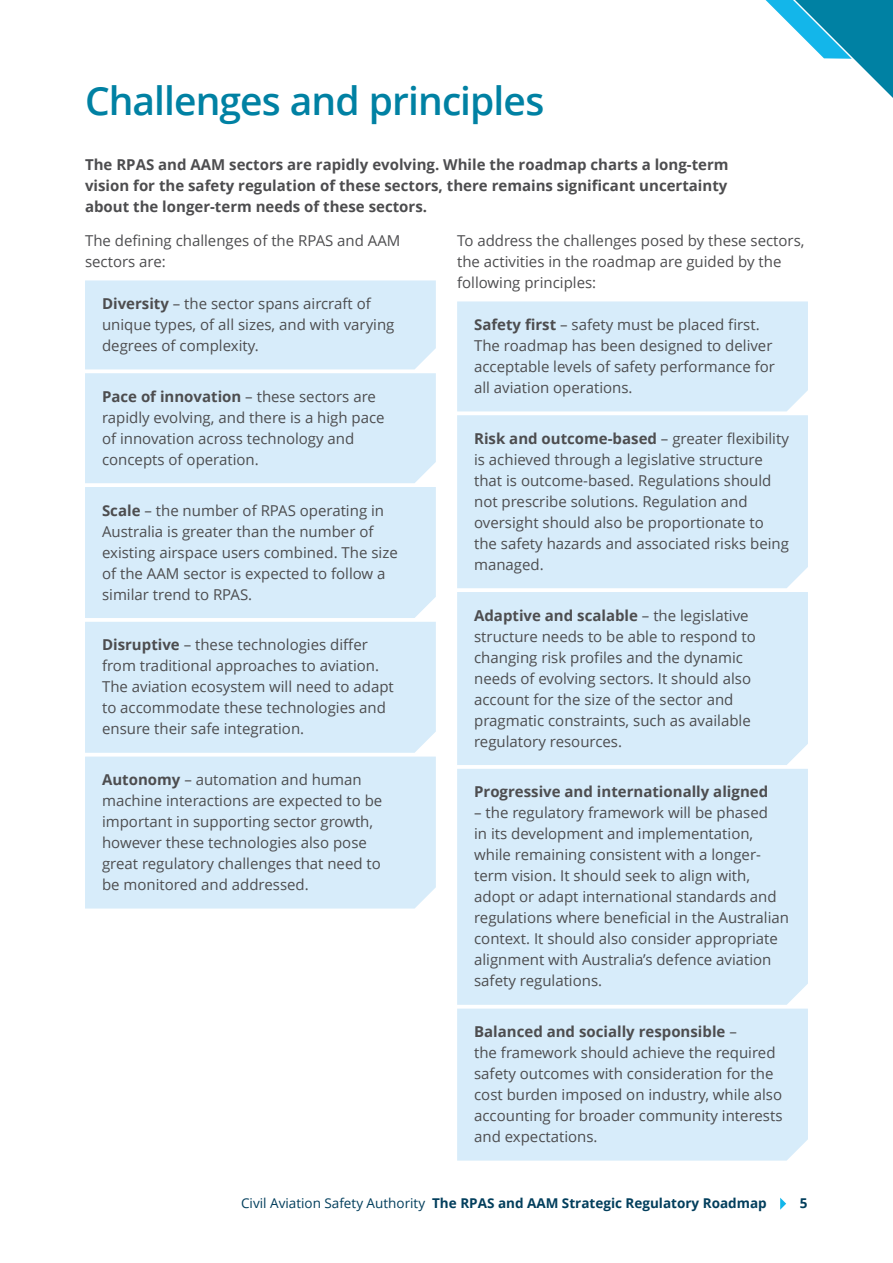
<style>
.page{position:relative;width:893px;height:1263px;background:#fff}
.page>*{position:absolute;margin:0;border:0;box-sizing:border-box;transform-origin:0 0}
.t1{font:600 39px "Open Sans";letter-spacing:-.02em;color:#0081a3}
.Bullet_1{font:15px/21px "Open Sans";color:#4d4d4f}
.Text{font:700 15px/21px "Open Sans";color:#4d4d4f;text-align:justify}
.Text-2{font:15px/21px "Open Sans";color:#4d4d4f}
.Bullet_1-2{font:700 15px "Open Sans";color:#4d4d4f}
.t2{font:700 13.5px "Open Sans";color:#023e5c}
.s1{font-weight:700}
.s2{font-weight:400}
</style>
<div class="page">
<div style="left:85px;top:280px;width:351px;height:203px;background:#d7ecfa"></div>
<div style="left:85px;top:487px;width:351px;height:131px;background:#d7ecfa"></div>
<div style="left:85px;top:622px;width:351px;height:131px;background:#d7ecfa"></div>
<div style="left:85px;top:756px;width:351px;height:152px;background:#d7ecfa"></div>
<div style="left:457px;top:301px;width:351px;height:110px;background:#d7ecfa"></div>
<div style="left:457px;top:415px;width:351px;height:173px;background:#d7ecfa"></div>
<div style="left:457px;top:592px;width:351px;height:173px;background:#d7ecfa"></div>
<div style="left:457px;top:769px;width:351px;height:236px;background:#d7ecfa"></div>
<div style="left:457px;top:1008px;width:351px;height:152px;background:#d7ecfa"></div>
<svg style="left:780px;top:1198px;width:6px;height:12px"></svg>
<svg style="left:765px;top:0;width:128px;height:98px"></svg>
<h1 class="t1" style="left:85px;top:74px;width:461px">Challenges and principles</h1>
<p class="Text" style="left:85px;top:154px;width:645px">The RPAS and AAM sectors are rapidly evolving. While the roadmap charts a long-term vision for the safety regulation of these sectors, there remains significant uncertainty about the longer-term needs of these sectors.</p>
<p class="Text-2" style="left:85px;top:229px;width:317px">The defining challenges of the RPAS and AAM sectors are:</p>
<p class="Bullet_1" style="left:102px;top:292px;width:294px"><span class="s1">Diversity</span> – the sector spans aircraft of unique types, of all sizes, and with varying degrees of complexity.</p>
<p class="Bullet_1" style="left:102px;top:385px;width:284px"><span class="s1">Pace of innovation</span> – these sectors are rapidly evolving, and there is a high pace of innovation across technology and concepts of operation.</p>
<p class="Bullet_1" style="left:102px;top:499px;width:297px"><span class="s1">Scale</span> – the number of RPAS operating in Australia is greater than the number of existing airspace users combined. The size of the AAM sector is expected to follow a similar trend to RPAS.</p>
<p class="Bullet_1" style="left:102px;top:634px;width:293px"><span class="s1">Disruptive</span> – these technologies differ from traditional approaches to aviation.<br>The aviation ecosystem will need to adapt to accommodate these technologies and ensure their safe integration.</p>
<p class="Bullet_1" style="left:102px;top:768px;width:282px"><span class="s1">Autonomy</span> – automation and human machine interactions are expected to be important in supporting sector growth, however these technologies also pose great regulatory challenges that need to be monitored and addressed.</p>
<p class="Text-2" style="left:457px;top:229px;width:349px">To address the challenges posed by these sectors, the activities in the roadmap are guided by the following principles:</p>
<p class="Bullet_1" style="left:474px;top:313px;width:302px"><span class="s1">Safety first</span> – safety must be placed first.<br>The roadmap has been designed to deliver acceptable levels of safety performance for all aviation operations.</p>
<p class="Bullet_1" style="left:474px;top:427px;width:316px"><span class="s1">Risk and outcome-based</span> – greater flexibility is achieved through a legislative structure that is outcome-based. Regulations should not prescribe solutions. Regulation and oversight should also be proportionate to the safety hazards and associated risks being managed.</p>
<p class="Bullet_1" style="left:474px;top:604px;width:283px"><span class="s1">Adaptive and scalable</span> – the legislative structure needs to be able to respond to changing risk profiles and the dynamic needs of evolving sectors. It should also account for the size of the sector and pragmatic constraints, such as available regulatory resources.</p>
<p class="Bullet_1-2" style="left:474px;top:781px;width:296px">Progressive and internationally aligned</p>
<p class="Bullet_1" style="left:474px;top:802px;width:316px">– the regulatory framework will be phased<br>in its development and implementation, while remaining consistent with a longer&shy;term vision. It should seek to align with, adopt or adapt international standards and regulations where beneficial in the Australian context. It should also consider appropriate alignment with Australia’s defence aviation safety regulations.</p>
<p class="Bullet_1" style="left:474px;top:1020px;width:310px"><span class="s1">Balanced and socially responsible</span> –<br>the framework should achieve the required safety outcomes with consideration for the cost burden imposed on industry, while also accounting for broader community interests and expectations.</p>
<p class="t2" style="left:241px;top:1194px;width:527px"><span class="s2">Civil Aviation Safety Authority</span> The RPAS and AAM Strategic Regulatory Roadmap</p>
<p class="t2" style="left:800px;top:1194px;width:9px">5</p>
</div>
